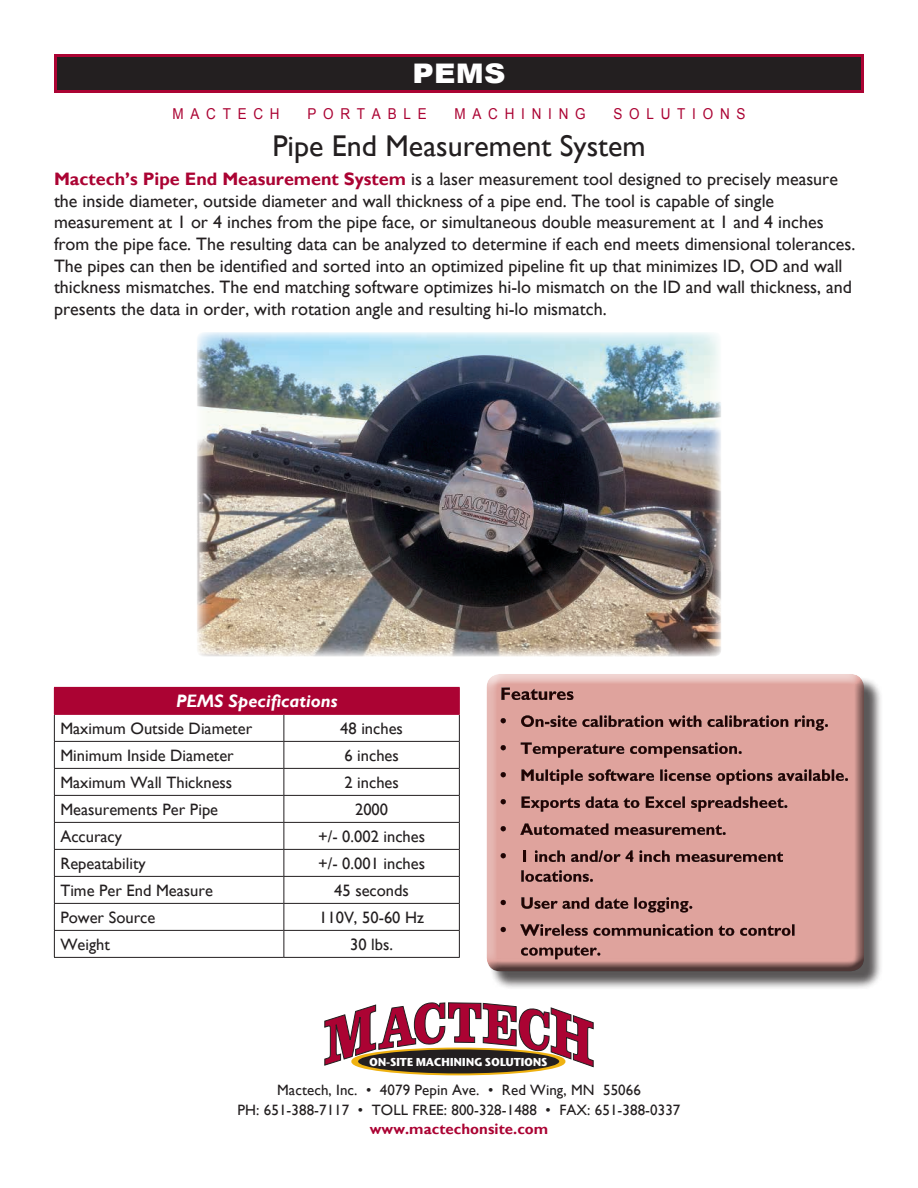
<style>
.page{position:relative;width:918px;height:1188px;background:#fff}
.page>*{position:absolute;margin:0;border:0;box-sizing:border-box;transform-origin:0 0}
.t1{font:30px "Gill Sans";color:#231f20}
.t2{font:900 27px "Arial";color:#fff;scale:1.1 1}
.t3{font:18px/21.6px "Gill Sans";color:#231f20}
.t4{font:italic 700 18px "Gill Sans";color:#fff}
.t5{font:16.5px "Gill Sans";color:#231f20}
.t6{font:15px/19.5px "Gill Sans";letter-spacing:.005em;color:#231f20;text-align:center}
.t7{font:15px "Arial";letter-spacing:.5em;color:#ab0333;scale:.9 1}
.t8{font:700 15px "Gill Sans";letter-spacing:.005em;color:#ab0333}
.t9{font:700 11.4px "Stone Sans ITC";letter-spacing:-.03em;color:#fff}
.s1{font-weight:700;color:#ab0333}
</style>
<div class="page">
<div style="left:56px;top:56px;width:806px;height:36px;background:#231f20"></div>
<div style="left:54px;top:54px;width:810px;height:39px;border:3px solid #ab0333"></div>
<div style="left:351px;top:1048px;width:214px;height:27px;border:3px solid #efb211;border-radius:50%"></div>
<div style="left:358px;top:1049px;width:201px;height:24px;background:#231f20;border-radius:50%"></div>
<svg style="left:324px;top:1002px;width:270px;height:66px"></svg>
<div style="left:489px;top:676px;width:393px;height:314px;background:#231f20;opacity:.75"></div>
<div style="left:485px;top:675px;width:384px;height:297px;background:#231f20;opacity:.75"></div>
<div style="left:54px;top:687px;width:405px;height:27px;background:#ab0333"></div>
<hr style="left:54px;top:741px;width:230px;height:1px;background:#231f20">
<hr style="left:284px;top:741px;width:176px;height:1px;background:#231f20">
<hr style="left:54px;top:768px;width:230px;height:1px;background:#231f20">
<hr style="left:284px;top:768px;width:176px;height:1px;background:#231f20">
<hr style="left:54px;top:795px;width:230px;height:1px;background:#231f20">
<hr style="left:284px;top:795px;width:176px;height:1px;background:#231f20">
<hr style="left:54px;top:822px;width:230px;height:1px;background:#231f20">
<hr style="left:284px;top:822px;width:176px;height:1px;background:#231f20">
<hr style="left:54px;top:849px;width:230px;height:1px;background:#231f20">
<hr style="left:284px;top:849px;width:176px;height:1px;background:#231f20">
<hr style="left:54px;top:876px;width:230px;height:1px;background:#231f20">
<hr style="left:284px;top:876px;width:176px;height:1px;background:#231f20">
<hr style="left:54px;top:903px;width:230px;height:1px;background:#231f20">
<hr style="left:284px;top:903px;width:176px;height:1px;background:#231f20">
<hr style="left:54px;top:930px;width:230px;height:1px;background:#231f20">
<hr style="left:284px;top:930px;width:176px;height:1px;background:#231f20">
<svg style="left:284px;top:715px;width:1px;height:242px"></svg>
<hr style="left:54px;top:957px;width:230px;height:1px;background:#231f20">
<hr style="left:284px;top:957px;width:176px;height:1px;background:#231f20">
<svg style="left:54px;top:715px;width:1px;height:242px"></svg>
<hr style="left:284px;top:687px;width:176px;height:1px;background:#ab0333">
<svg style="left:459px;top:688px;width:1px;height:269px"></svg>
<hr style="left:54px;top:714px;width:230px;height:1px;background:#ab0333">
<hr style="left:284px;top:714px;width:176px;height:1px;background:#ab0333">
<img style="left:197px;top:332px;width:524px;height:325px">
<h2 class="t2" style="left:412px;top:54px;width:86px">PEMS</h2>
<p class="t7" style="left:172px;top:104px;width:121px">MACTECH</p>
<p class="t7" style="left:307px;top:104px;width:134px">PORTABLE</p>
<p class="t7" style="left:455px;top:104px;width:147px">MACHINING</p>
<p class="t7" style="left:614px;top:104px;width:148px">SOLUTIONS</p>
<h1 class="t1" style="left:272px;top:128px;width:375px">Pipe End Measurement System</h1>
<p class="t3" style="left:54px;top:169px;width:803px"><span class="s1">Mactech’s Pipe End Measurement System</span> is a laser measurement tool designed to precisely measure the inside diameter, outside diameter and wall thickness of a pipe end. The tool is capable of single measurement at 1 or 4 inches from the pipe face, or simultaneous double measurement at 1 and 4 inches from the pipe face. The resulting data can be analyzed to determine if each end meets dimensional tolerances.<br>The pipes can then be identified and sorted into an optimized pipeline fit up that minimizes ID, OD and wall thickness mismatches. The end matching software optimizes hi-lo mismatch on the ID and wall thickness, and presents the data in order, with rotation angle and resulting hi-lo mismatch.</p>
<p class="t4" style="left:176px;top:691px;width:163px">PEMS Specifications</p>
<p class="t5" style="left:60px;top:718px;width:193px">Maximum Outside Diameter</p>
<p class="t5" style="left:340px;top:718px;width:64px">48 inches</p>
<p class="t5" style="left:60px;top:745px;width:175px">Minimum Inside Diameter</p>
<p class="t5" style="left:344px;top:745px;width:56px">6 inches</p>
<p class="t5" style="left:60px;top:772px;width:173px">Maximum Wall Thickness</p>
<p class="t5" style="left:344px;top:772px;width:56px">2 inches</p>
<p class="t5" style="left:60px;top:799px;width:159px">Measurements Per Pipe</p>
<p class="t5" style="left:355px;top:799px;width:35px">2000</p>
<p class="t5" style="left:60px;top:826px;width:63px">Accuracy</p>
<p class="t5" style="left:318px;top:826px;width:108px">+/- 0.002 inches</p>
<p class="t5" style="left:60px;top:853px;width:87px">Repeatability</p>
<p class="t5" style="left:318px;top:853px;width:108px">+/- 0.001 inches</p>
<p class="t5" style="left:60px;top:880px;width:154px">Time Per End Measure</p>
<p class="t5" style="left:334px;top:880px;width:76px">45 seconds</p>
<p class="t5" style="left:60px;top:907px;width:96px">Power Source</p>
<p class="t5" style="left:319px;top:907px;width:106px">110V, 50-60 Hz</p>
<p class="t5" style="left:60px;top:934px;width:51px">Weight</p>
<p class="t5" style="left:350px;top:934px;width:44px">30 lbs.</p>
<p class="t9" style="left:369px;top:1051px;width:180px">ON-SITE MACHINING SOLUTIONS</p>
<p class="t6" style="left:238px;top:1080px;width:444px">Mactech, Inc. • 4079 Pepin Ave. • Red Wing, MN 55066<br>PH: 651-388-7117 • TOLL FREE: 800-328-1488 • FAX: 651-388-0337</p>
<p class="t8" style="left:370px;top:1120px;width:180px">www.mactechonsite.com</p>
</div>
